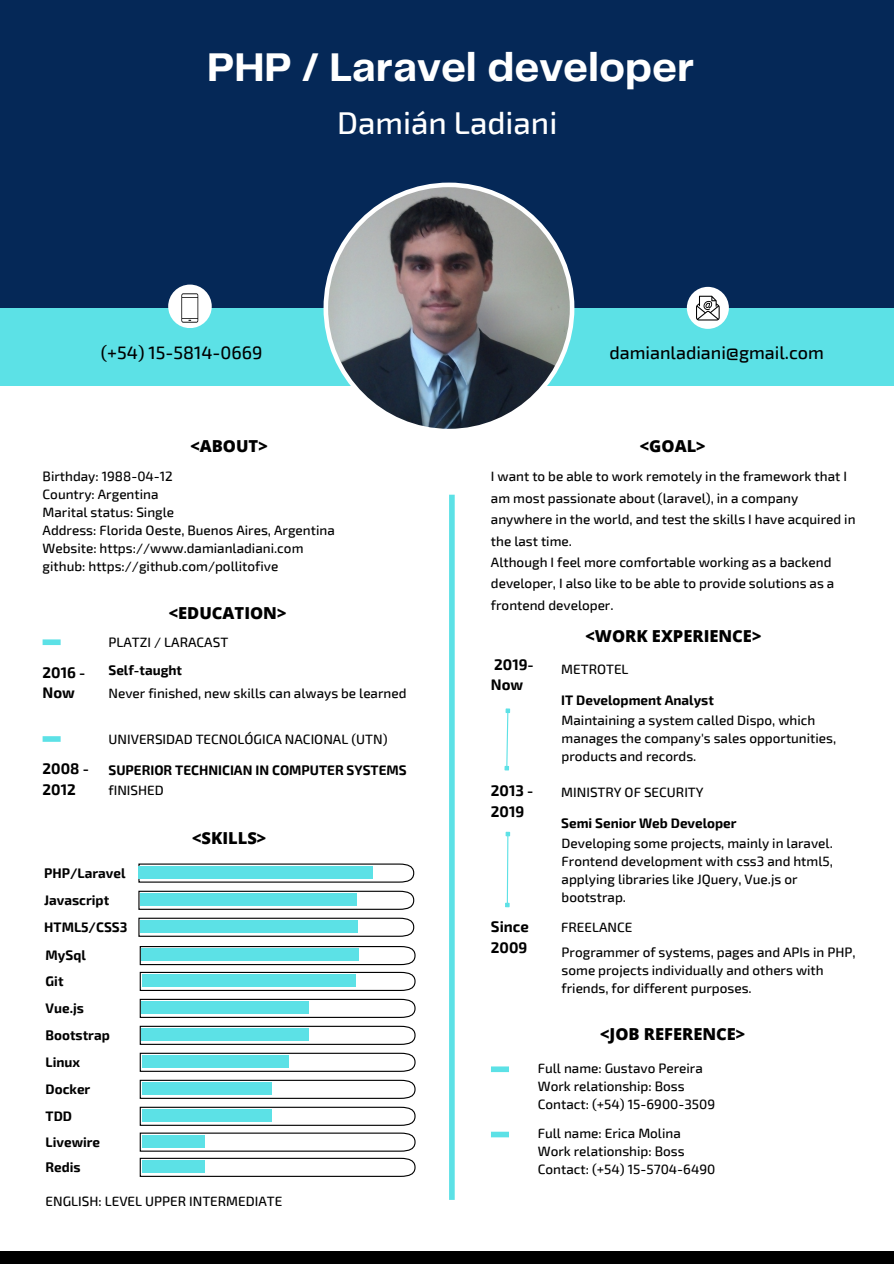
<style>
.page{position:relative;width:894px;height:1264px;background:#fff}
.page>*{position:absolute;margin:0;border:0;box-sizing:border-box;transform-origin:0 0}
.t1{font:700 41.55px "Telegraf";color:#fff}
.t2{font:500 31.5px "Exo 2";color:#fff}
.t3{font:500 18px "Exo 2";color:#000}
.t4{font:800 16.5px "Open Sans";color:#000}
.t5{font:700 15px/20.2px "Exo 2";color:#000}
.t6{font:500 13.5px/18px "Exo 2";color:#000}
.t7{font:700 13.5px/25.2px "Exo 2";color:#000}
</style>
<div class="page">
<div style="left:0;top:306px;width:893px;height:79px;background:#5ce1e6"></div>
<div style="left:0;top:0;width:893px;height:308px;background:#052857"></div>
<svg style="left:323px;top:183px;width:251px;height:246px"></svg>
<div style="left:168px;top:284px;width:44px;height:44px;background:#fff;border-radius:50%"></div>
<div style="left:686px;top:287px;width:42px;height:42px;background:#fff;border-radius:50%"></div>
<svg style="left:181px;top:293px;width:17px;height:30px"></svg>
<svg style="left:696px;top:296px;width:23px;height:24px"></svg>
<div style="left:449px;top:494px;width:5px;height:705px;background:#5ce1e6"></div>
<div style="left:43px;top:639px;width:18px;height:6px;background:#5ce1e6"></div>
<div style="left:43px;top:736px;width:18px;height:6px;background:#5ce1e6"></div>
<svg style="left:138px;top:863px;width:276px;height:19px"></svg>
<div style="left:138px;top:866px;width:235px;height:12px;background:#5ce1e6"></div>
<svg style="left:140px;top:1079px;width:275px;height:19px"></svg>
<div style="left:142px;top:1082px;width:129px;height:13px;background:#5ce1e6"></div>
<svg style="left:138px;top:890px;width:276px;height:19px"></svg>
<div style="left:140px;top:893px;width:216px;height:13px;background:#5ce1e6"></div>
<svg style="left:140px;top:971px;width:275px;height:20px"></svg>
<div style="left:142px;top:974px;width:213px;height:13px;background:#5ce1e6"></div>
<svg style="left:138px;top:917px;width:276px;height:19px"></svg>
<div style="left:140px;top:920px;width:217px;height:12px;background:#5ce1e6"></div>
<svg style="left:140px;top:998px;width:275px;height:19px"></svg>
<div style="left:142px;top:1001px;width:167px;height:13px;background:#5ce1e6"></div>
<svg style="left:504px;top:708px;width:6px;height:62px"></svg>
<svg style="left:505px;top:831px;width:5px;height:76px"></svg>
<div style="left:0;top:1251px;width:893px;height:12px;background:#000"></div>
<div style="left:491px;top:1066px;width:18px;height:6px;background:#5ce1e6"></div>
<div style="left:491px;top:1131px;width:18px;height:6px;background:#5ce1e6"></div>
<svg style="left:140px;top:946px;width:275px;height:19px"></svg>
<div style="left:142px;top:948px;width:216px;height:13px;background:#5ce1e6"></div>
<svg style="left:140px;top:1132px;width:275px;height:19px"></svg>
<div style="left:142px;top:1135px;width:62px;height:12px;background:#5ce1e6"></div>
<svg style="left:140px;top:1157px;width:275px;height:19px"></svg>
<div style="left:142px;top:1160px;width:62px;height:12px;background:#5ce1e6"></div>
<svg style="left:140px;top:1025px;width:275px;height:19px"></svg>
<div style="left:142px;top:1028px;width:167px;height:13px;background:#5ce1e6"></div>
<svg style="left:140px;top:1052px;width:275px;height:19px"></svg>
<div style="left:142px;top:1055px;width:146px;height:12px;background:#5ce1e6"></div>
<svg style="left:140px;top:1106px;width:275px;height:19px"></svg>
<div style="left:142px;top:1109px;width:129px;height:12px;background:#5ce1e6"></div>
<h1 class="t1" style="left:207px;top:49px;width:488px">PHP / Laravel developer</h1>
<h2 class="t2" style="left:337px;top:103px;width:222px">Damián Ladiani</h2>
<h3 class="t3" style="left:101px;top:340px;width:163px">(+54) 15-5814-0669</h3>
<h3 class="t3" style="left:609px;top:340px;width:216px">damianladiani@gmail.com</h3>
<p class="t4" style="left:190px;top:434px;width:79px">&lt;ABOUT&gt;</p>
<p class="t6" style="left:43px;top:466px;width:293px">Birthday: 1988-04-12<br>Country: Argentina<br>Marital status: Single<br>Address: Florida Oeste, Buenos Aires, Argentina Website: https://www.damianladiani.com github: https://github.com/pollitofive</p>
<p class="t4" style="left:169px;top:601px;width:119px">&lt;EDUCATION&gt;</p>
<p class="t5" style="left:43px;top:661px;width:44px">2016 -<br>Now</p>
<p class="t5" style="left:43px;top:758px;width:48px">2008 -<br>2012</p>
<p class="t6" style="left:108px;top:632px;width:121px">PLATZI / LARACAST</p>
<p class="t7" style="left:108px;top:657px;width:75px">Self-taught</p>
<p class="t6" style="left:108px;top:683px;width:299px">Never finished, new skills can always be learned</p>
<p class="t6" style="left:108px;top:729px;width:280px">UNIVERSIDAD TECNOLÓGICA NACIONAL (UTN)</p>
<p class="t7" style="left:108px;top:756px;width:299px">SUPERIOR TECHNICIAN IN COMPUTER SYSTEMS</p>
<p class="t6" style="left:108px;top:780px;width:57px">fINISHED</p>
<p class="t4" style="left:192px;top:826px;width:76px">&lt;SKILLS&gt;</p>
<p class="t7" style="left:44px;top:859px;width:83px">PHP/Laravel</p>
<p class="t7" style="left:44px;top:886px;width:67px">Javascript</p>
<p class="t7" style="left:44px;top:913px;width:85px">HTML5/CSS3</p>
<p class="t7" style="left:46px;top:942px;width:42px">MySql</p>
<p class="t7" style="left:46px;top:967px;width:19px">Git</p>
<p class="t7" style="left:46px;top:994px;width:40px">Vue.js</p>
<p class="t7" style="left:46px;top:1021px;width:66px">Bootstrap</p>
<p class="t7" style="left:46px;top:1048px;width:36px">Linux</p>
<p class="t7" style="left:46px;top:1075px;width:46px">Docker</p>
<p class="t7" style="left:46px;top:1102px;width:28px">TDD</p>
<p class="t7" style="left:46px;top:1128px;width:56px">Livewire<br>Redis</p>
<p class="t6" style="left:46px;top:1191px;width:238px">ENGLISH: LEVEL UPPER INTERMEDIATE</p>
<p class="t4" style="left:639px;top:434px;width:67px">&lt;GOAL&gt;</p>
<p class="t6" style="left:491px;top:465px;width:366px;line-height:21.5px">I want to be able to work remotely in the framework that I am most passionate about (laravel), in a company anywhere in the world, and test the skills I have acquired in the last time.<br>Although I feel more comfortable working as a backend developer, I also like to be able to provide solutions as a frontend developer.</p>
<p class="t4" style="left:585px;top:624px;width:177px">&lt;WORK EXPERIENCE&gt;</p>
<p class="t5" style="left:491px;top:653px;width:44px">2019-<br>Now</p>
<p class="t6" style="left:561px;top:659px;width:69px">METROTEL</p>
<p class="t7" style="left:561px;top:687px;width:154px">IT Development Analyst</p>
<p class="t6" style="left:561px;top:710px;width:276px">Maintaining a system called Dispo, which manages the company's sales opportunities, products and records.</p>
<p class="t5" style="left:491px;top:780px;width:44px">2013 -<br>2019</p>
<p class="t6" style="left:561px;top:782px;width:144px">MINISTRY OF SECURITY</p>
<p class="t7" style="left:561px;top:810px;width:177px">Semi Senior Web Developer</p>
<p class="t6" style="left:561px;top:833px;width:273px">Developing some projects, mainly in laravel.<br>Frontend development with css3 and html5, applying libraries like JQuery, Vue.js or bootstrap.</p>
<p class="t5" style="left:491px;top:916px;width:39px">Since<br>2009</p>
<p class="t6" style="left:561px;top:918px;width:73px">FREELANCE</p>
<p class="t6" style="left:561px;top:942px;width:295px">Programmer of systems, pages and APIs in PHP, some projects individually and others with friends, for different purposes.</p>
<p class="t4" style="left:600px;top:1022px;width:146px">&lt;JOB REFERENCE&gt;</p>
<p class="t6" style="left:537px;top:1058px;width:179px">Full name: Gustavo Pereira<br>Work relationship: Boss<br>Contact: (+54) 15-6900-3509</p>
<p class="t6" style="left:537px;top:1123px;width:179px">Full name: Erica Molina<br>Work relationship: Boss<br>Contact: (+54) 15-5704-6490</p>
</div>
